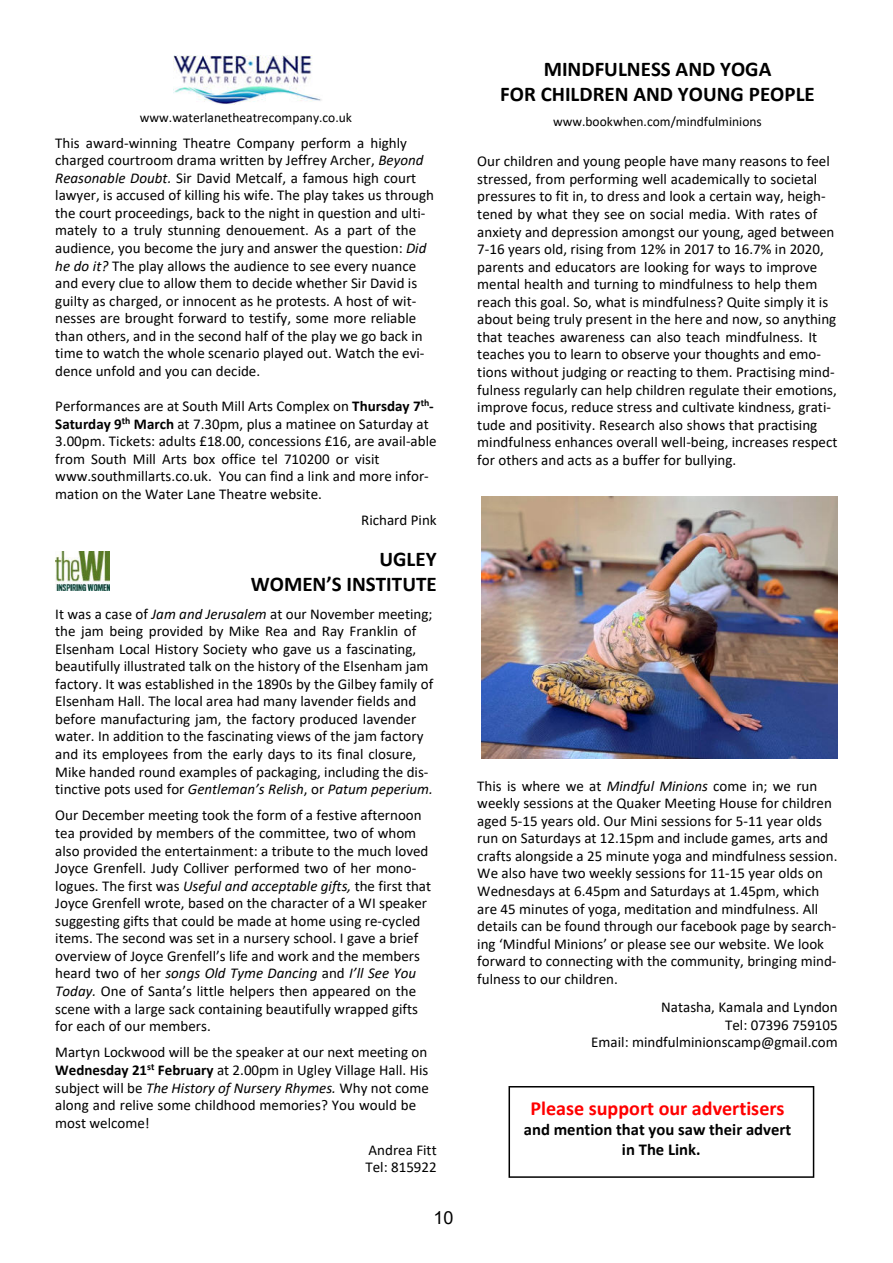
<style>
.page{position:relative;width:893px;height:1263px;background:#fff}
.page>*{position:absolute;margin:0;border:0;box-sizing:border-box;transform-origin:0 0}
.t1{font:700 21px/24.6px "Calibri";color:#000;text-align:right}
.t2{font:700 20.1px "Calibri";color:#f00}
.t3{font:18px "Arial";color:#000}
.t4{font:700 16.65px/19.5px "Calibri";color:#000;text-align:center}
.t5{font:15px/17.5px "Calibri";color:#000}
.t6{font:13.5px "Calibri";color:#000}
.s1{font-style:italic}
.s2{font-weight:700}
</style>
<div class="page">
<img style="left:173px;top:55px;width:149px;height:49px">
<img style="left:55px;top:552px;width:54px;height:38px">
<img style="left:482px;top:497px;width:356px;height:261px">
<svg style="left:508px;top:1086px;width:306px;height:92px"></svg>
<p class="t6" style="left:140px;top:111px;width:214px">www.waterlanetheatrecompany.co.uk</p>
<p class="t5" style="left:55px;top:135px;width:380px">This award-winning Theatre Company perform a highly charged courtroom drama written by Jeffrey Archer, <span class="s1">Beyond Reasonable Doubt.</span> Sir David Metcalf, a famous high court lawyer, is accused of killing his wife. The play takes us through the court proceedings, back to the night in question and ulti&shy;mately to a truly stunning denouement. As a part of the audience, you become the jury and answer the question: <span class="s1">Did he do it?</span> The play allows the audience to see every nuance and every clue to allow them to decide whether Sir David is guilty as charged, or innocent as he protests. A host of wit&shy;nesses are brought forward to testify, some more reliable than others, and in the second half of the play we go back in time to watch the whole scenario played out. Watch the evi&shy;dence unfold and you can decide.</p>
<p class="t5" style="left:55px;top:399px;width:383px">Performances are at South Mill Arts Complex on <span class="s2">Thursday 7</span><sup>th</sup><span class="s2">-Saturday 9</span><sup>th</sup> <span class="s2">March</span> at 7.30pm, plus a matinee on Saturday at 3.00pm. Tickets: adults £18.00, concessions £16, are avail-able from South Mill Arts box office tel 710200 or visit www.southmillarts.co.uk. You can find a link and more infor&shy;mation on the Water Lane Theatre website.</p>
<p class="t5" style="left:361px;top:513px;width:77px">Richard Pink</p>
<h1 class="t1" style="left:251px;top:549px;width:187px">UGLEY<br>WOMEN’S INSTITUTE</h1>
<p class="t5" style="left:55px;top:606px;width:379px">It was a case of <span class="s1">Jam and Jerusalem</span> at our November meeting; the jam being provided by Mike Rea and Ray Franklin of Elsenham Local History Society who gave us a fascinating, beautifully illustrated talk on the history of the Elsenham jam factory. It was established in the 1890s by the Gilbey family of Elsenham Hall. The local area had many lavender fields and before manufacturing jam, the factory produced lavender water. In addition to the fascinating views of the jam factory and its employees from the early days to its final closure, Mike handed round examples of packaging, including the dis&shy;tinctive pots used for <span class="s1">Gentleman’s Relish</span>, or <span class="s1">Patum peperium.</span></p>
<p class="t5" style="left:55px;top:808px;width:377px">Our December meeting took the form of a festive afternoon tea provided by members of the committee, two of whom also provided the entertainment: a tribute to the much loved Joyce Grenfell. Judy Colliver performed two of her mono&shy;logues. The first was <span class="s1">Useful and acceptable gifts,</span> the first that Joyce Grenfell wrote, based on the character of a WI speaker suggesting gifts that could be made at home using re-cycled items. The second was set in a nursery school. I gave a brief overview of Joyce Grenfell’s life and work and the members heard two of her <span class="s1">songs Old Tyme Dancing</span> and <span class="s1">I’ll See You Today.</span> One of Santa’s little helpers then appeared on the scene with a large sack containing beautifully wrapped gifts for each of our members.</p>
<p class="t5" style="left:55px;top:1045px;width:375px">Martyn Lockwood will be the speaker at our next meeting on <span class="s2">Wednesday 21</span><sup>st</sup> <span class="s2">February</span> at 2.00pm in Ugley Village Hall. His subject will be <span class="s1">The History of Nursery Rhymes.</span> Why not come along and relive some childhood memories? You would be most welcome!</p>
<p class="t5" style="left:365px;top:1142px;width:73px">Andrea Fitt<br>Tel: 815922</p>
<p class="t3" style="left:433px;top:1208px;width:22px">10</p>
<h1 class="t1" style="left:500px;top:59px;width:316px;text-align:center">MINDFULNESS AND YOGA<br>FOR CHILDREN AND YOUNG PEOPLE</h1>
<p class="t6" style="left:553px;top:116px;width:210px">www.bookwhen.com/mindfulminions</p>
<p class="t5" style="left:477px;top:154px;width:362px">Our children and young people have many reasons to feel stressed, from performing well academically to societal pressures to fit in, to dress and look a certain way, heigh&shy;tened by what they see on social media. With rates of anxiety and depression amongst our young, aged between 7-16 years old, rising from 12% in 2017 to 16.7% in 2020, parents and educators are looking for ways to improve mental health and turning to mindfulness to help them reach this goal. So, what is mindfulness? Quite simply it is about being truly present in the here and now, so anything that teaches awareness can also teach mindfulness. It teaches you to learn to observe your thoughts and emo&shy;tions without judging or reacting to them. Practising mind&shy;fulness regularly can help children regulate their emotions, improve focus, reduce stress and cultivate kindness, grati&shy;tude and positivity. Research also shows that practising mindfulness enhances overall well-being, increases respect for others and acts as a buffer for bullying.</p>
<p class="t5" style="left:477px;top:778px;width:362px">This is where we at <span class="s1">Mindful Minions</span> come in; we run weekly sessions at the Quaker Meeting House for children aged 5-15 years old. Our Mini sessions for 5-11 year olds run on Saturdays at 12.15pm and include games, arts and crafts alongside a 25 minute yoga and mindfulness session.<br>We also have two weekly sessions for 11-15 year olds on Wednesdays at 6.45pm and Saturdays at 1.45pm, which are 45 minutes of yoga, meditation and mindfulness. All details can be found through our facebook page by search&shy;ing ‘Mindful Minions’ or please see our website. We look forward to connecting with the community, bringing mind&shy;fulness to our children.</p>
<p class="t5" style="left:591px;top:999px;width:248px;text-align:right">Natasha, Kamala and Lyndon<br>Tel: 07396 759105<br>Email: mindfulminionscamp@gmail.com</p>
<h2 class="t2" style="left:530px;top:1100px;width:256px">Please support our advertisers</h2>
<p class="t4" style="left:524px;top:1121px;width:269px">and mention that you saw their advert in The Link.</p>
</div>
